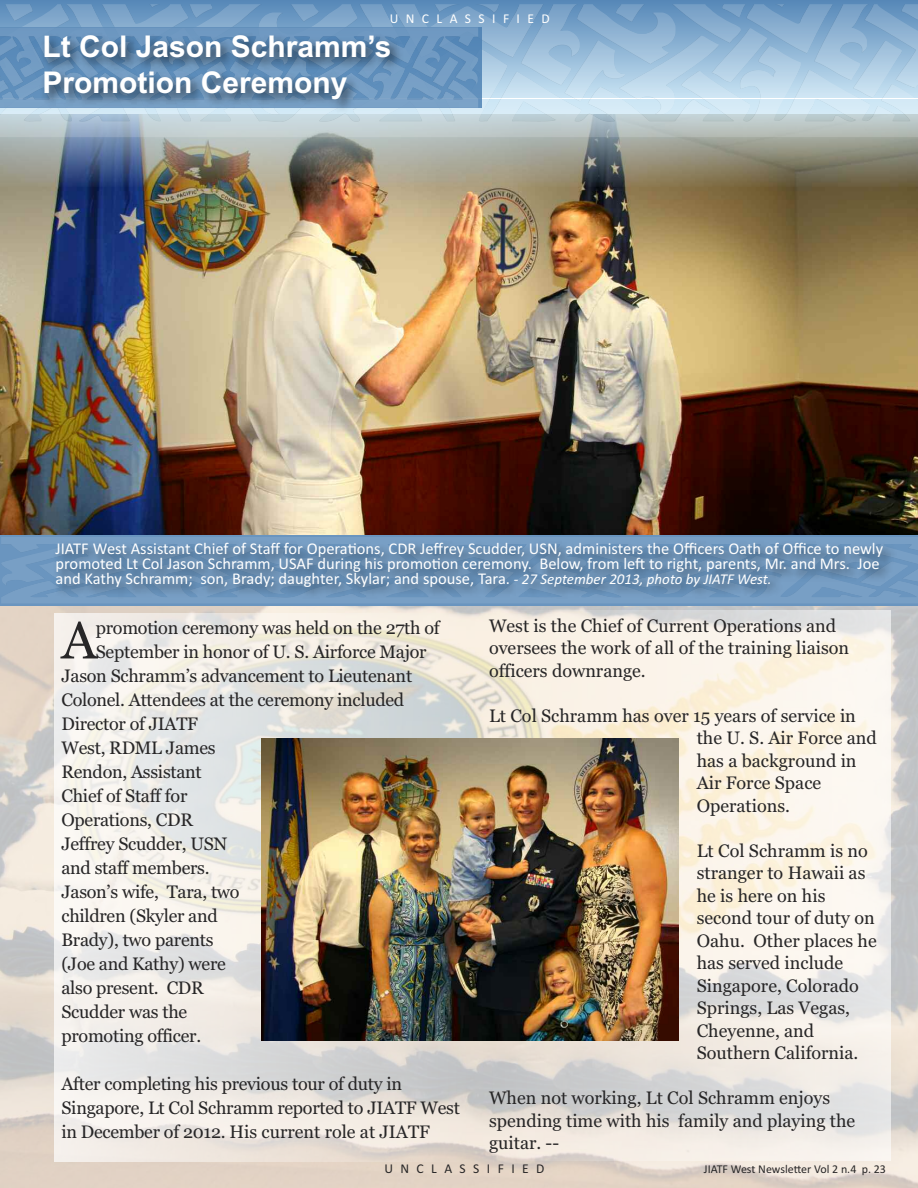
<style>
.page{position:relative;width:918px;height:1188px;background:#fff}
.page>*{position:absolute;margin:0;border:0;box-sizing:border-box;transform-origin:0 0}
.t1{font:52.65px "Georgia";color:#272627}
.t2{font:700 30px/36px "Arial";color:#fff}
.t3{font:18px/22.5px "Georgia";letter-spacing:-.015em;color:#272627}
.t4{font:16.5px/15px "Calibri";color:#fff}
.t5{font:13.5px "Calibri";letter-spacing:.55em;color:#fff}
.t6{font:13.5px "Calibri";letter-spacing:.55em;color:#272627}
.t7{font:12px "Calibri";color:#272627}
.s1{font-style:italic;font-size:15px}
</style>
<div class="page">
<img style="left:0;top:605px;width:918px;height:583px">
<img style="left:0;top:187px;width:918px;height:348px">
<svg style="left:54px;top:623px;width:419px;height:538px"></svg>
<svg style="left:0;top:0;width:918px;height:98px;background:#76a0c7"></svg>
<img style="left:0;top:99px;width:918px;height:88px">
<img style="left:0;top:4px;width:918px;height:91px">
<svg style="left:482px;top:623px;width:409px;height:538px"></svg>
<img style="left:261px;top:738px;width:418px;height:303px">
<div style="left:0;top:27px;width:482px;height:81px;background:#477cb0;opacity:.8"></div>
<img style="left:1px;top:537px;width:37px;height:46px">
<img style="left:458px;top:27px;width:20px;height:59px">
<img style="left:38px;top:533px;width:880px;height:90px">
<img style="left:5px;top:22px;width:453px;height:103px">
<p class="t5" style="left:390px;top:11px;width:162px">UNCLASSIFIED</p>
<h2 class="t2" style="left:42px;top:29px;width:350px">Lt Col Jason Schramm’s<br>Promotion Ceremony</h2>
<p class="t4" style="left:55px;top:540px;width:829px">JIATF West Assistant Chief of Staff for Operations, CDR Jeffrey Scudder, USN, administers the Officers Oath of Office to newly promoted Lt Col Jason Schramm, USAF during his promotion ceremony. Below, from left to right, parents, Mr. and Mrs. Joe and Kathy Schramm; son, Brady; daughter, Skylar; and spouse, Tara. <span class="s1">- 27 September 2013, photo by JIATF West.</span></p>
<p class="t3" style="left:489px;top:614px;width:362px">West is the Chief of Current Operations and oversees the work of all of the training liaison officers downrange.</p>
<p class="t3" style="left:697px;top:704px;width:182px;text-indent:-208px">Lt Col Schramm has over 15 years of service in the U. S. Air Force and has a background in<br>Air Force Space<br>Operations.</p>
<p class="t3" style="left:697px;top:839px;width:182px">Lt Col Schramm is no stranger to Hawaii as he is here on his second tour of duty on<br>Oahu. Other places he has served include<br>Singapore, Colorado<br>Springs, Las Vegas,<br>Cheyenne, and<br>Southern California.</p>
<p class="t3" style="left:489px;top:1087px;width:368px">When not working, Lt Col Schramm enjoys spending time with his family and playing the guitar. --</p>
<p class="t6" style="left:384px;top:1160px;width:162px">UNCLASSIFIED</p>
<p class="t7" style="left:704px;top:1162px;width:184px">JIATF West Newsletter Vol 2 n.4 p. 23</p>
<h1 class="t1" style="left:62px;top:610px;width:37px">A</h1>
<p class="t3" style="left:96px;top:617px;width:345px">promotion ceremony was held on the 27th of</p>
<p class="t3" style="left:96px;top:641px;width:332px">September in honor of U. S. Airforce Major</p>
<p class="t3" style="left:62px;top:665px;width:352px">Jason Schramm’s advancement to Lieutenant</p>
<p class="t3" style="left:62px;top:689px;width:344px">Colonel. Attendees at the ceremony included</p>
<p class="t3" style="left:62px;top:713px;width:138px">Director of JIATF</p>
<p class="t3" style="left:62px;top:737px;width:156px">West, RDML James</p>
<p class="t3" style="left:62px;top:761px;width:142px">Rendon, Assistant</p>
<p class="t3" style="left:62px;top:785px;width:127px">Chief of Staff for</p>
<p class="t3" style="left:62px;top:809px;width:133px">Operations, CDR</p>
<p class="t3" style="left:62px;top:833px;width:167px">Jeffrey Scudder, USN</p>
<p class="t3" style="left:62px;top:857px;width:150px">and staff members.</p>
<p class="t3" style="left:62px;top:881px;width:180px">Jason’s wife, Tara, two</p>
<p class="t3" style="left:62px;top:905px;width:158px">children (Skyler and</p>
<p class="t3" style="left:61px;top:929px;width:154px">Brady), two parents</p>
<p class="t3" style="left:61px;top:953px;width:166px">(Joe and Kathy) were</p>
<p class="t3" style="left:61px;top:977px;width:144px">also present. CDR</p>
<p class="t3" style="left:61px;top:1001px;width:127px">Scudder was the</p>
<p class="t3" style="left:61px;top:1025px;width:141px">promoting officer.</p>
<p class="t3" style="left:61px;top:1072px;width:400px;line-height:24px">After completing his previous tour of duty in<br>Singapore, Lt Col Schramm reported to JIATF West in December of 2012. His current role at JIATF</p>
</div>
